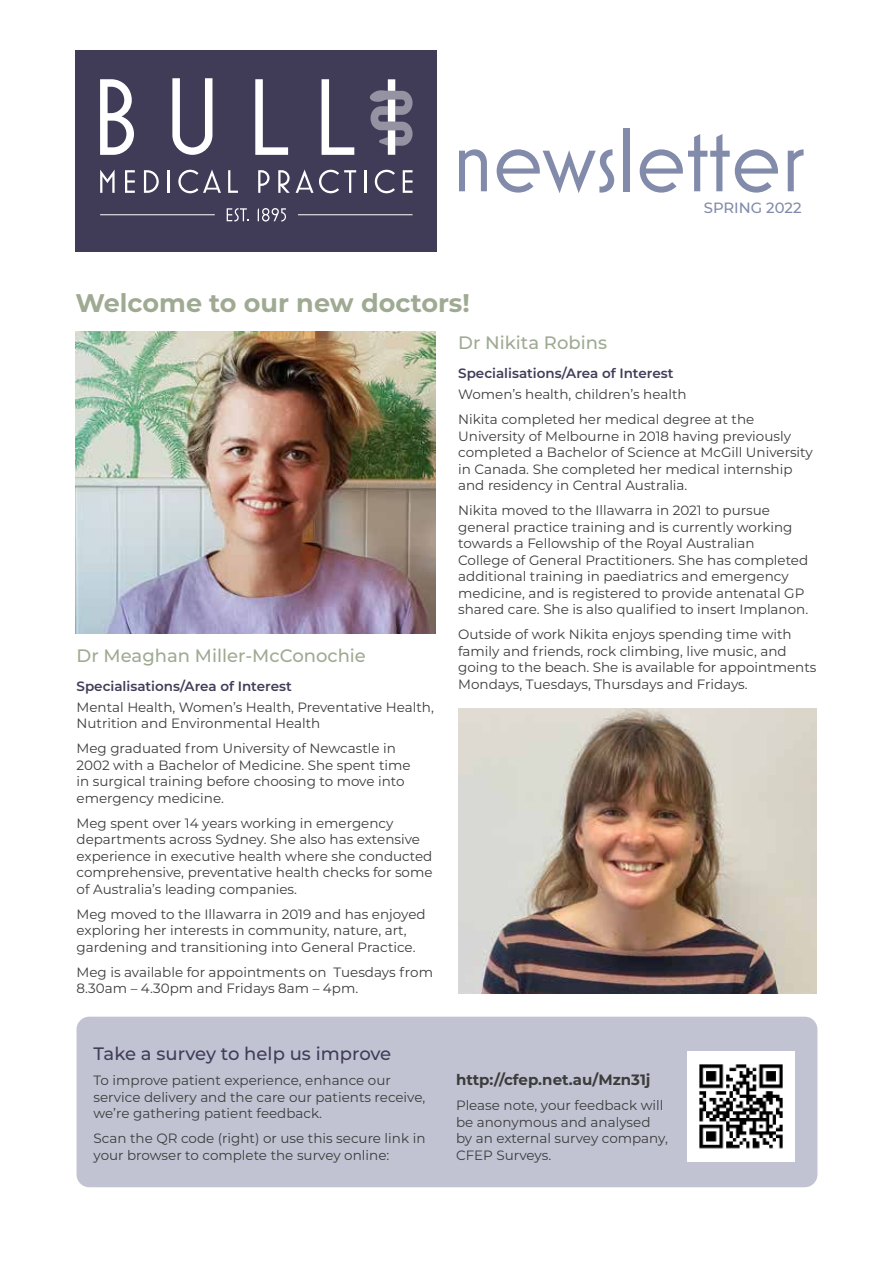
<style>
.page{position:relative;width:893px;height:1263px;background:#fff}
.page>*{position:absolute;margin:0;border:0;box-sizing:border-box;transform-origin:0 0}
.t1{font:700 25.5px "Montserrat";color:#9faa93}
.t2{font:500 18px "Montserrat";color:#9faa93}
.t3{font:500 18px "Montserrat";color:#413c58}
.t4{font:700 15px "Montserrat";color:#3c3c3b}
.t5{font:500 14.85px "Montserrat";color:#818ba9}
.t6{font:13.5px/16.5px "Montserrat";color:#3c3c3b}
.t7{font:600 13.5px "Montserrat";color:#413c58}
</style>
<div class="page">
<div style="left:75px;top:50px;width:362px;height:201px;background:#403b57"></div>
<div style="left:388px;top:130px;width:7px;height:25px;background:#fff"></div>
<svg style="left:370px;top:79px;width:43px;height:67px"></svg>
<svg style="left:100px;top:79px;width:34px;height:76px"></svg>
<svg style="left:172px;top:78px;width:40px;height:77px"></svg>
<svg style="left:255px;top:79px;width:33px;height:76px"></svg>
<svg style="left:322px;top:79px;width:32px;height:76px"></svg>
<svg style="left:100px;top:170px;width:15px;height:23px"></svg>
<svg style="left:125px;top:170px;width:10px;height:23px"></svg>
<svg style="left:144px;top:170px;width:15px;height:23px"></svg>
<hr style="left:167px;top:170px;width:3px;height:23px;background:#fff">
<svg style="left:178px;top:169px;width:43px;height:24px"></svg>
<svg style="left:228px;top:170px;width:10px;height:23px"></svg>
<svg style="left:258px;top:170px;width:11px;height:23px"></svg>
<svg style="left:278px;top:170px;width:12px;height:23px"></svg>
<svg style="left:296px;top:169px;width:60px;height:24px"></svg>
<hr style="left:364px;top:170px;width:2px;height:23px;background:#fff">
<svg style="left:375px;top:170px;width:20px;height:23px"></svg>
<svg style="left:403px;top:170px;width:9px;height:23px"></svg>
<svg style="left:227px;top:208px;width:22px;height:13px"></svg>
<svg style="left:258px;top:208px;width:28px;height:14px"></svg>
<hr style="left:298px;top:214px;width:115px;height:1px;background:#fff">
<hr style="left:100px;top:214px;width:115px;height:1px;background:#fff">
<svg style="left:459px;top:149px;width:28px;height:42px"></svg>
<svg style="left:497px;top:149px;width:117px;height:44px"></svg>
<div style="left:624px;top:128px;width:6px;height:63px;background:#828ba9"></div>
<svg style="left:640px;top:134px;width:138px;height:59px"></svg>
<svg style="left:788px;top:149px;width:16px;height:42px"></svg>
<img style="left:458px;top:708px;width:358px;height:285px">
<img style="left:75px;top:332px;width:361px;height:302px">
<div style="left:77px;top:1017px;width:740px;height:170px;background:#c1c3d3;border-radius:13px"></div>
<img style="left:688px;top:1051px;width:106px;height:110px">
<h1 class="t1" style="left:75px;top:284px;width:396px">Welcome to our new doctors!</h1>
<p class="t5" style="left:704px;top:197px;width:99px">SPRING 2022</p>
<h2 class="t2" style="left:77px;top:643px;width:291px">Dr Meaghan Miller-McConochie</h2>
<p class="t7" style="left:77px;top:676px;width:217px">Specialisations/Area of Interest</p>
<p class="t6" style="left:77px;top:698px;width:359px">Mental Health, Women’s Health, Preventative Health,<br>Nutrition and Environmental Health</p>
<p class="t6" style="left:77px;top:740px;width:336px">Meg graduated from University of Newcastle in 2002 with a Bachelor of Medicine. She spent time in surgical training before choosing to move into emergency medicine.</p>
<p class="t6" style="left:77px;top:814px;width:358px">Meg spent over 14 years working in emergency departments across Sydney. She also has extensive experience in executive health where she conducted comprehensive, preventative health checks for some of Australia’s leading companies.</p>
<p class="t6" style="left:77px;top:905px;width:351px">Meg moved to the Illawarra in 2019 and has enjoyed exploring her interests in community, nature, art, gardening and transitioning into General Practice.</p>
<p class="t6" style="left:77px;top:963px;width:358px">Meg is available for appointments on Tuesdays from<br>8.30am – 4.30pm and Fridays 8am – 4pm.</p>
<h2 class="t3" style="left:94px;top:1041px;width:299px">Take a survey to help us improve</h2>
<p class="t6" style="left:94px;top:1072px;width:333px">To improve patient experience, enhance our service delivery and the care our patients receive, we’re gathering patient feedback.</p>
<p class="t6" style="left:94px;top:1130px;width:333px">Scan the QR code (right) or use this secure link in your browser to complete the survey online:</p>
<h2 class="t2" style="left:458px;top:330px;width:150px">Dr Nikita Robins</h2>
<p class="t7" style="left:458px;top:364px;width:217px">Specialisations/Area of Interest</p>
<p class="t6" style="left:458px;top:381px;width:298px;line-height:25px">Women’s health, children’s health<br>Nikita completed her medical degree at the</p>
<p class="t6" style="left:458px;top:427px;width:356px">University of Melbourne in 2018 having previously completed a Bachelor of Science at McGill University in Canada. She completed her medical internship and residency in Central Australia.</p>
<p class="t6" style="left:458px;top:502px;width:352px">Nikita moved to the Illawarra in 2021 to pursue general practice training and is currently working towards a Fellowship of the Royal Australian College of General Practitioners. She has completed additional training in paediatrics and emergency medicine, and is registered to provide antenatal GP shared care. She is also qualified to insert Implanon.</p>
<p class="t6" style="left:458px;top:626px;width:360px">Outside of work Nikita enjoys spending time with family and friends, rock climbing, live music, and going to the beach. She is available for appointments Mondays, Tuesdays, Thursdays and Fridays.</p>
<p class="t4" style="left:456px;top:1069px;width:196px">http://cfep.net.au/Mzn31j</p>
<p class="t6" style="left:456px;top:1097px;width:213px">Please note, your feedback will be anonymous and analysed by an external survey company,<br>CFEP Surveys.</p>
</div>
